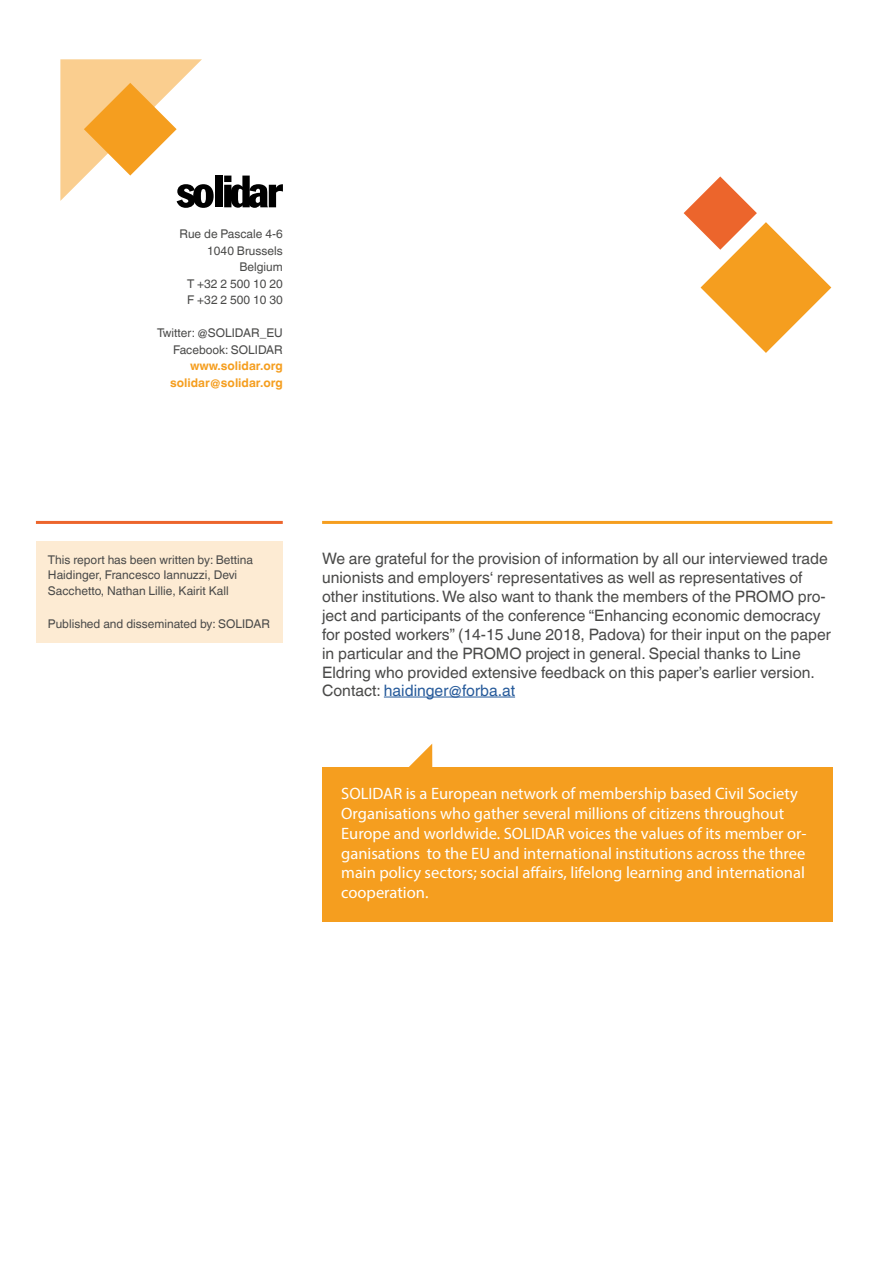
<style>
.page{position:relative;width:893px;height:1263px;background:#fff}
.page>*{position:absolute;margin:0;border:0;box-sizing:border-box;transform-origin:0 0}
.t1{font:16.5px/19.8px "Myriad Pro";color:#fff}
.t2{font:15.75px/18.9px "Helvetica World";color:#4a4a49}
.t3{font:12px/16.5px "Helvetica World";color:#4a4a49;text-align:right}
.t4{font:700 12px/16.5px "Helvetica World";color:#f59e1f;text-align:right}
.s1{color:#275b9b}
</style>
<div class="page">
<div style="left:322px;top:768px;width:510px;height:154px;background:#f59e1f"></div>
<svg style="left:407px;top:744px;width:25px;height:24px"></svg>
<div style="left:215px;top:176px;width:7px;height:31px;background:#000"></div>
<svg style="left:224px;top:176px;width:59px;height:32px"></svg>
<hr style="left:384px;top:697px;width:131px;height:1px;background:#275b9b">
<svg style="left:684px;top:176px;width:147px;height:177px"></svg>
<svg style="left:60px;top:59px;width:154px;height:149px"></svg>
<div style="left:36px;top:541px;width:247px;height:102px;background:#fdebd3"></div>
<hr style="left:36px;top:521px;width:247px;height:3px;background:#ec652c">
<hr style="left:322px;top:521px;width:510px;height:3px;background:#f59e1f">
<p class="t3" style="left:180px;top:226px;width:105px">Rue de Pascale 4-6<br>1040 Brussels<br>Belgium<br>T +32 2 500 10 20<br>F +32 2 500 10 30</p>
<p class="t3" style="left:157px;top:325px;width:127px">Twitter: @SOLIDAR_EU<br>Facebook: SOLIDAR</p>
<p class="t4" style="left:170px;top:358px;width:114px">www.solidar.org solidar@solidar.org</p>
<p class="t3" style="left:48px;top:553px;width:206px;line-height:14.4px;text-align:left">This report has been written by: Bettina<br>Haidinger, Francesco Iannuzzi, Devi</p>
<p class="t3" style="left:48px;top:583px;width:182px">Sacchetto, Nathan Lillie, Kairit Kall</p>
<p class="t3" style="left:48px;top:616px;width:224px">Published and disseminated by: SOLIDAR</p>
<p class="t2" style="left:322px;top:549px;width:510px">We are grateful for the provision of information by all our interviewed trade unionists and employers‘ representatives as well as representatives of other institutions. We also want to thank the members of the PROMO pro&shy;ject and participants of the conference “Enhancing economic democracy for posted workers” (14-15 June 2018, Padova) for their input on the paper in particular and the PROMO project in general. Special thanks to Line Eldring who provided extensive feedback on this paper’s earlier version.<br>Contact: <span class="s1">haidinger@forba.at</span></p>
<p class="t1" style="left:341px;top:783px;width:467px">SOLIDAR is a European network of membership based Civil Society Organisations who gather several millions of citizens throughout Europe and worldwide. SOLIDAR voices the values of its member or&shy;ganisations to the EU and international institutions across the three main policy sectors; social affairs, lifelong learning and international cooperation.</p>
</div>
